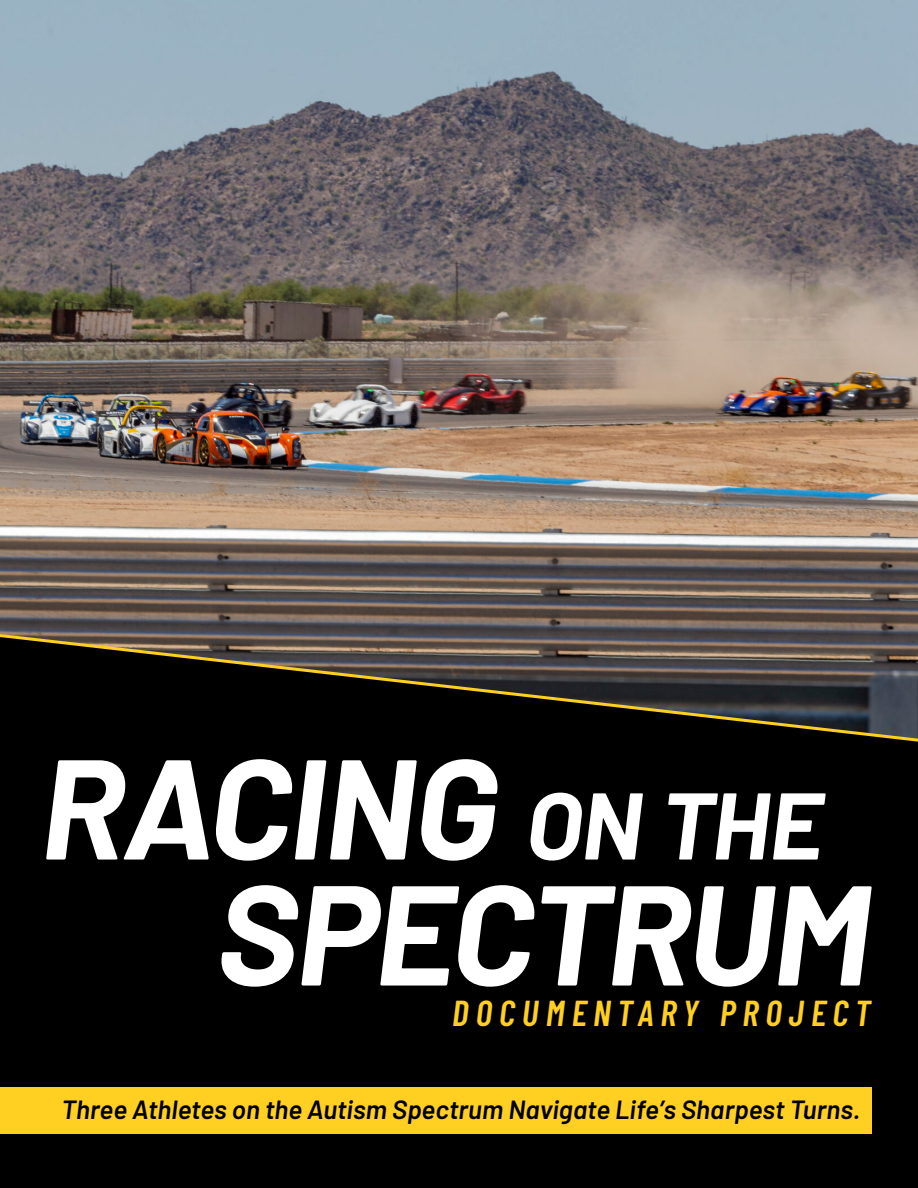
<style>
.page{position:relative;width:918px;height:1188px;background:#000}
.page>*{position:absolute;margin:0;border:0;box-sizing:border-box;transform-origin:0 0}
.t1{font:italic 700 141.75px/126px "Barlow";letter-spacing:-.02em;color:#fff}
.t2{font:italic 600 36px "Barlow Condensed";letter-spacing:.185em;color:#ffcf22}
.t3{font:italic 600 26.25px "Barlow";color:#000}
.s1{font-size:94.5px}
</style>
<div class="page">
<img style="left:0;top:0;width:918px;height:630px">
<svg style="left:0;top:630px;width:918px;height:112px"></svg>
<div style="left:0;top:1087px;width:871px;height:47px;background:#ffcf22"></div>
<h1 class="t1" style="left:216px;top:735px;width:656px;text-indent:-176px">RACING <span class="s1">ON THE<br></span>SPECTRUM</h1>
<h2 class="t2" style="left:452px;top:987px;width:420px">DOCUMENTARY PROJECT</h2>
<p class="t3" style="left:61px;top:1090px;width:800px">Three Athletes on the Autism Spectrum Navigate Life’s Sharpest Turns.</p>
</div>
